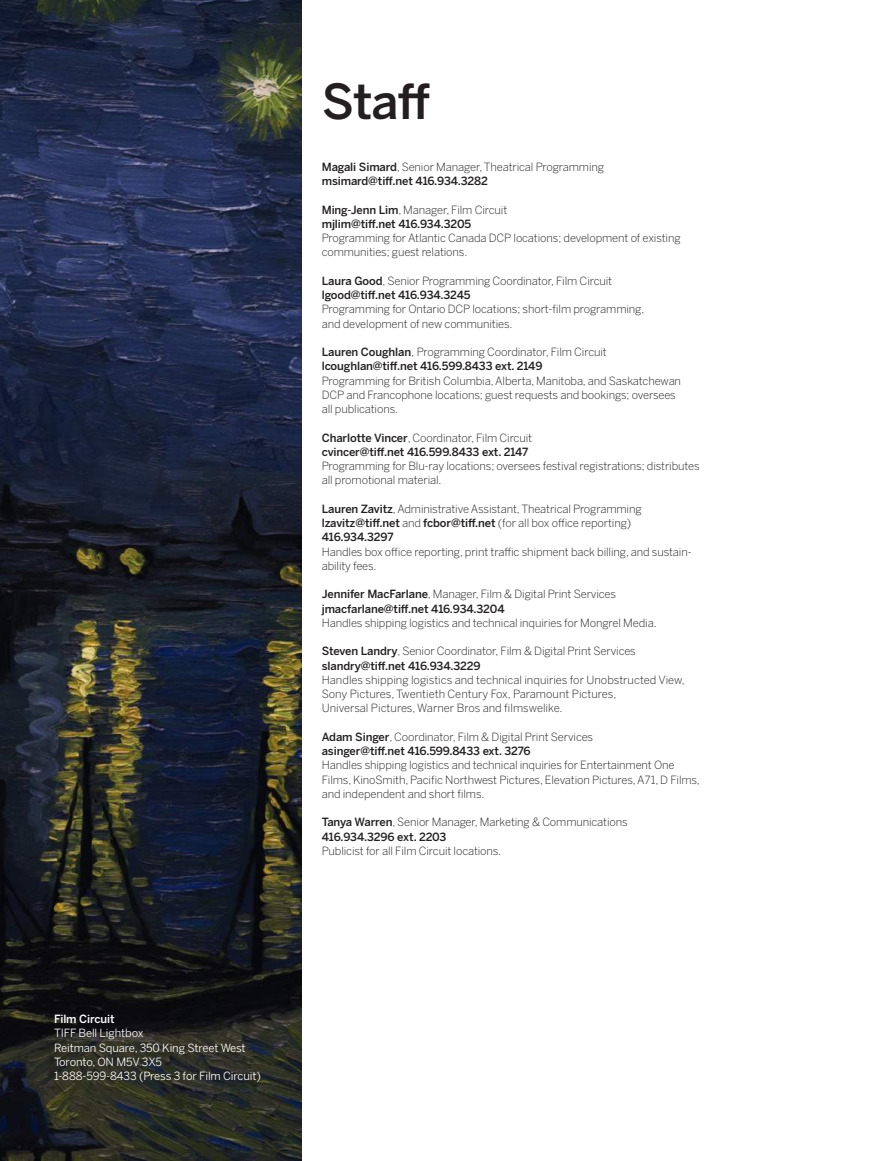
<style>
.page{position:relative;width:891px;height:1161px;background:#fff}
.page>*{position:absolute;margin:0;border:0;box-sizing:border-box;transform-origin:0 0}
.t1{font:500 48px "Benton Sans";color:#231f20}
.t2{font:300 11.25px/14.2px "Benton Sans";letter-spacing:-.01em;color:#231f20}
.t3{font:500 11.25px/14.2px "Benton Sans";letter-spacing:-.01em;color:#231f20}
.t4{font:11.25px/14.2px "Benton Sans";letter-spacing:-.01em;color:#fff}
.t5{font:500 11.25px "Benton Sans";letter-spacing:-.01em;color:#fff}
.s1{font-weight:300}
.s2{font-weight:500}
</style>
<div class="page">
<img style="left:0;top:0;width:302px;height:1161px">
<h1 class="t1" style="left:322px;top:73px;width:110px">Staff</h1>
<p class="t3" style="left:322px;top:159px;width:284px">Magali Simard<span class="s1">, Senior Manager, Theatrical Programming </span>msimard@tiff.net 416.934.3282</p>
<p class="t3" style="left:322px;top:202px;width:187px">Ming-Jenn Lim<span class="s1">, Manager, Film Circuit </span>mjlim@tiff.net 416.934.3205</p>
<p class="t2" style="left:322px;top:231px;width:360px">Programming for Atlantic Canada DCP locations; development of existing communities; guest relations.</p>
<p class="t2" style="left:322px;top:274px;width:292px"><span class="s2">Laura Good</span>, Senior Programming Coordinator, Film Circuit <span class="s2">lgood@tiff.net 416.934.3245</span></p>
<p class="t2" style="left:322px;top:302px;width:324px">Programming for Ontario DCP locations; short-film programming, and development of new communities.</p>
<p class="t3" style="left:322px;top:345px;width:287px">Lauren Coughlan<span class="s1">, Programming Coordinator, Film Circuit </span>lcoughlan@tiff.net 416.599.8433 ext. 2149</p>
<p class="t2" style="left:322px;top:373px;width:361px">Programming for British Columbia, Alberta, Manitoba, and Saskatchewan<br>DCP and Francophone locations; guest requests and bookings; oversees all publications.</p>
<p class="t3" style="left:322px;top:430px;width:212px">Charlotte Vincer<span class="s1">, Coordinator, Film Circuit </span>cvincer@tiff.net 416.599.8433 ext. 2147</p>
<p class="t2" style="left:322px;top:459px;width:380px">Programming for Blu-ray locations; oversees festival registrations; distributes all promotional material.</p>
<p class="t2" style="left:322px;top:502px;width:321px"><span class="s2">Lauren Zavitz</span>, Administrative Assistant, Theatrical Programming <span class="s2">lzavitz@tiff.net</span> and <span class="s2">fcbor@tiff.net</span> (for all box office reporting)<br><span class="s2">416.934.3297</span></p>
<p class="t2" style="left:322px;top:544px;width:371px">Handles box office reporting, print traffic shipment back billing, and sustain&shy;ability fees.</p>
<p class="t3" style="left:322px;top:587px;width:296px">Jennifer MacFarlane<span class="s1">, Manager, Film &amp; Digital Print Services </span>jmacfarlane@tiff.net 416.934.3204</p>
<p class="t2" style="left:322px;top:616px;width:336px">Handles shipping logistics and technical inquiries for Mongrel Media.</p>
<p class="t2" style="left:322px;top:644px;width:316px"><span class="s2">Steven Landry</span>, Senior Coordinator, Film &amp; Digital Print Services <span class="s2">slandry@tiff.net 416.934.3229</span></p>
<p class="t2" style="left:322px;top:673px;width:365px">Handles shipping logistics and technical inquiries for Unobstructed View,<br>Sony Pictures, Twentieth Century Fox, Paramount Pictures,<br>Universal Pictures, Warner Bros and filmswelike.</p>
<p class="t3" style="left:322px;top:729px;width:273px">Adam Singer<span class="s1">, Coordinator, Film &amp; Digital Print Services </span>asinger@tiff.net 416.599.8433 ext. 3276</p>
<p class="t2" style="left:322px;top:758px;width:380px">Handles shipping logistics and technical inquiries for Entertainment One<br>Films, KinoSmith, Pacific Northwest Pictures, Elevation Pictures, A71, D Films, and independent and short films.</p>
<p class="t2" style="left:322px;top:815px;width:308px"><span class="s2">Tanya Warren</span>, Senior Manager, Marketing &amp; Communications<br><span class="s2">416.934.3296 ext. 2203</span></p>
<p class="t2" style="left:322px;top:844px;width:181px">Publicist for all Film Circuit locations.</p>
<p class="t5" style="left:54px;top:1012px;width:62px">Film Circuit</p>
<p class="t4" style="left:54px;top:1026px;width:208px">TIFF Bell Lightbox<br>Reitman Square, 350 King Street West<br>Toronto, ON M5V 3X5<br>1-888-599-8433 (Press 3 for Film Circuit)</p>
</div>
